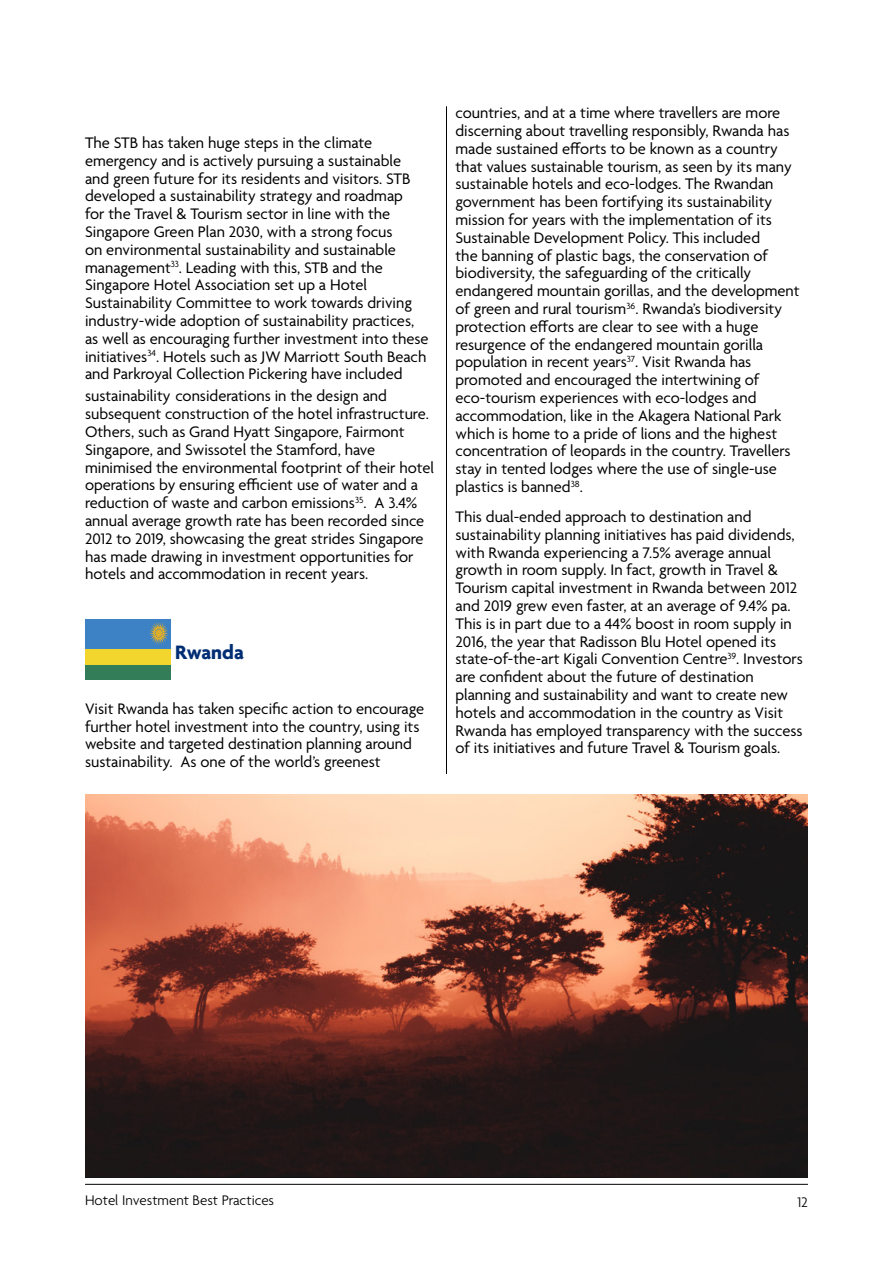
<style>
.page{position:relative;width:893px;height:1263px;background:#fff}
.page>*{position:absolute;margin:0;border:0;box-sizing:border-box;transform-origin:0 0}
.country{font:700 21px "Agenda";color:#002d74}
.t1{font:16.5px/17.9px "Agenda";color:#000}
.t2{font:300 15px "Agenda";color:#000}
</style>
<div class="page">
<hr style="left:446px;top:106px;width:1px;height:668px;background:#000">
<hr style="left:85px;top:1184px;width:723px;height:1px;background:#000">
<img style="left:86px;top:795px;width:721px;height:382px">
<div style="left:86px;top:619px;width:85px;height:31px;background:#3d82c4"></div>
<div style="left:86px;top:650px;width:85px;height:15px;background:#f2d62e"></div>
<div style="left:86px;top:665px;width:85px;height:15px;background:#337d59"></div>
<svg style="left:149px;top:622px;width:19px;height:23px"></svg>
<p class="t1" style="left:85px;top:135px;width:345px">The STB has taken huge steps in the climate emergency and is actively pursuing a sustainable and green future for its residents and visitors. STB developed a sustainability strategy and roadmap<br>for the Travel &amp; Tourism sector in line with the Singapore Green Plan 2030, with a strong focus<br>on environmental sustainability and sustainable management<sup>33</sup>. Leading with this, STB and the Singapore Hotel Association set up a Hotel Sustainability Committee to work towards driving industry-wide adoption of sustainability practices, as well as encouraging further investment into these initiatives<sup>34</sup>. Hotels such as JW Marriott South Beach and Parkroyal Collection Pickering have included</p>
<p class="t1" style="left:85px;top:388px;width:351px">sustainability considerations in the design and subsequent construction of the hotel infrastructure.<br>Others, such as Grand Hyatt Singapore, Fairmont Singapore, and Swissotel the Stamford, have minimised the environmental footprint of their hotel operations by ensuring efficient use of water and a reduction of waste and carbon emissions<sup>35</sup>. A 3.4% annual average growth rate has been recorded since 2012 to 2019, showcasing the great strides Singapore has made drawing in investment opportunities for hotels and accommodation in recent years.</p>
<p class="country" style="left:175px;top:641px;width:70px">Rwanda</p>
<p class="t1" style="left:85px;top:701px;width:341px">Visit Rwanda has taken specific action to encourage further hotel investment into the country, using its website and targeted destination planning around sustainability. As one of the world’s greenest</p>
<p class="t1" style="left:455px;top:105px;width:346px">countries, and at a time where travellers are more discerning about travelling responsibly, Rwanda has made sustained efforts to be known as a country that values sustainable tourism, as seen by its many sustainable hotels and eco-lodges. The Rwandan government has been fortifying its sustainability mission for years with the implementation of its Sustainable Development Policy. This included<br>the banning of plastic bags, the conservation of biodiversity, the safeguarding of the critically endangered mountain gorillas, and the development of green and rural tourism<sup>36</sup>. Rwanda’s biodiversity protection efforts are clear to see with a huge resurgence of the endangered mountain gorilla population in recent years<sup>37</sup>. Visit Rwanda has promoted and encouraged the intertwining of eco-tourism experiences with eco-lodges and accommodation, like in the Akagera National Park which is home to a pride of lions and the highest concentration of leopards in the country. Travellers stay in tented lodges where the use of single-use plastics is banned<sup>38</sup>.</p>
<p class="t1" style="left:455px;top:509px;width:349px">This dual-ended approach to destination and sustainability planning initiatives has paid dividends, with Rwanda experiencing a 7.5% average annual growth in room supply. In fact, growth in Travel &amp; Tourism capital investment in Rwanda between 2012 and 2019 grew even faster, at an average of 9.4% pa.<br>This is in part due to a 44% boost in room supply in 2016, the year that Radisson Blu Hotel opened its state-of-the-art Kigali Convention Centre<sup>39</sup>. Investors are confident about the future of destination planning and sustainability and want to create new hotels and accommodation in the country as Visit Rwanda has employed transparency with the success of its initiatives and future Travel &amp; Tourism goals.</p>
<p class="t2" style="left:85px;top:1192px;width:191px">Hotel Investment Best Practices</p>
<p class="t2" style="left:797px;top:1194px;width:12px">12</p>
</div>
